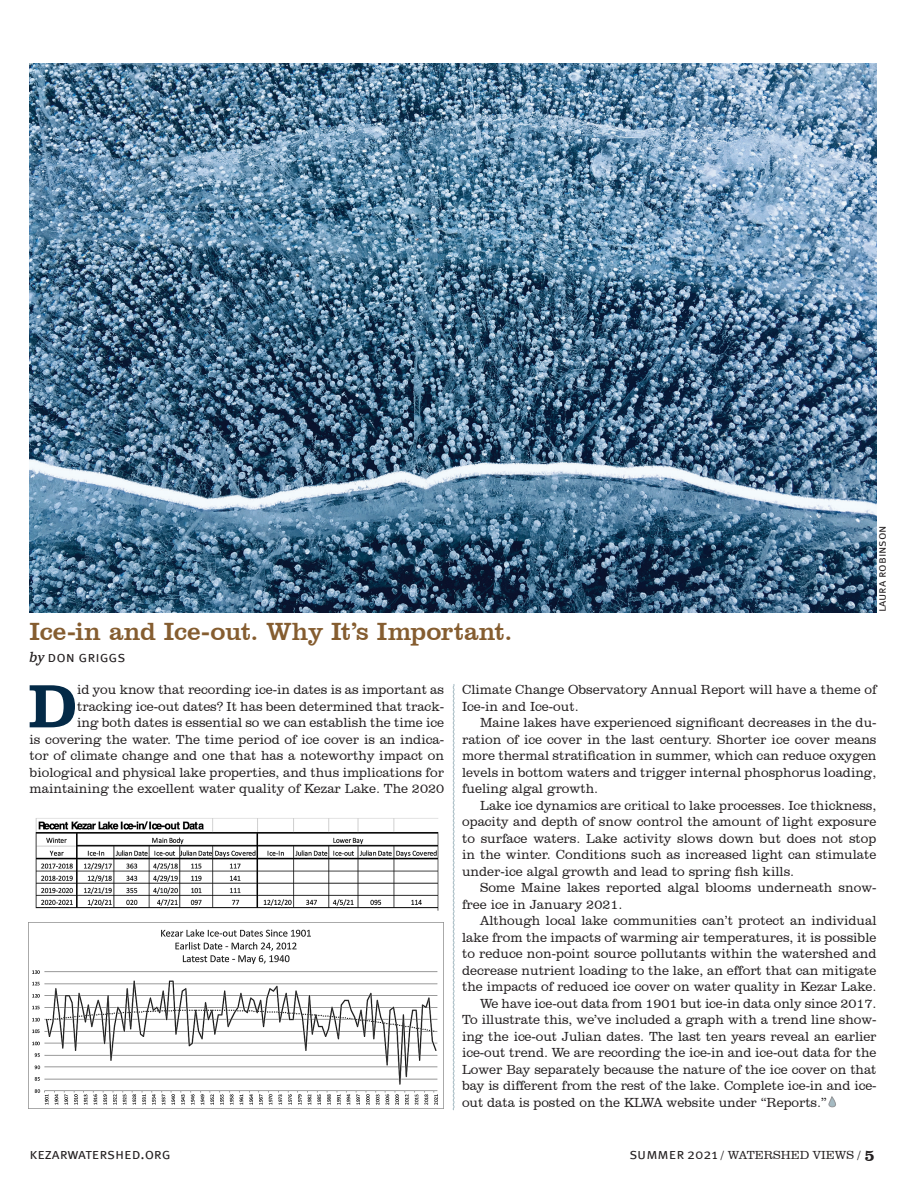
<style>
.page{position:relative;width:916px;height:1190px;background:#fff}
.page>*{position:absolute;margin:0;border:0;box-sizing:border-box;transform-origin:0 0}
.t1{font:800 62.7px "Clarendon BT";color:#042a47}
.t2{font:25.5px "Clarendon BT";letter-spacing:-.005em;color:#855d30}
.t3{font:15px "Meta Sc Offc Norm";letter-spacing:-.005em;color:#231f20}
.t4{font:300 13.5px/16.5px "Clarendon BT";color:#231f20}
.t5{font:300 12px "Clarendon BT";color:#231f20}
.t6{font:12px "Meta Sc Offc Norm";color:#231f20}
.s1{font-family:"Clarendon Text Pro";font-style:italic;font-size:13.5px}
.s2{font-family:"Meta Sc Offc Norm";font-weight:400;font-size:15px}
.s3{font-family:"Meta Sc Offc Norm";font-weight:400;font-size:14.7px}
.s4{font-weight:800;font-size:16.5px}
</style>
<div class="page">
<svg style="left:828px;top:1097px;width:7px;height:11px"></svg>
<img style="left:28px;top:922px;width:415px;height:186px">
<img style="left:35px;top:818px;width:404px;height:93px">
<img style="left:30px;top:63px;width:846px;height:549px">
<svg style="left:452px;top:684px;width:2px;height:427px"></svg>
<p class="t6" style="left:874px;top:612px;width:88px;rotate:-90deg">laura robinson</p>
<h2 class="t2" style="left:30px;top:616px;width:484px">Ice-in and Ice-out. Why It’s Important.</h2>
<p class="t3" style="left:30px;top:648px;width:97px"><span class="s1">by</span> don griggs</p>
<h1 class="t1" style="left:29px;top:667px;width:51px">D</h1>
<p class="t4" style="left:30px;top:681px;width:416px;text-align:right">id you know that recording ice-in dates is as important as tracking ice-out dates? It has been determined that track-<br>ing both dates is essential so we can establish the time ice<br>is covering the water. The time period of ice cover is an indica&shy;tor of climate change and one that has a noteworthy impact on biological and physical lake properties, and thus implications for maintaining the excellent water quality of Kezar Lake. The 2020</p>
<p class="t4" style="left:462px;top:681px;width:416px">Climate Change Observatory Annual Report will have a theme of<br>Ice-in and Ice-out.</p>
<p class="t4" style="left:462px;top:714px;width:416px;text-align:justify;text-indent:18px">Maine lakes have experienced significant decreases in the du&shy;ration of ice cover in the last century. Shorter ice cover means more thermal stratification in summer, which can reduce oxygen levels in bottom waters and trigger internal phosphorus loading, fueling algal growth.</p>
<p class="t4" style="left:462px;top:797px;width:416px;text-align:justify;text-indent:18px">Lake ice dynamics are critical to lake processes. Ice thickness, opacity and depth of snow control the amount of light exposure to surface waters. Lake activity slows down but does not stop in the winter. Conditions such as increased light can stimulate under-ice algal growth and lead to spring fish kills.</p>
<p class="t4" style="left:462px;top:879px;width:416px;text-indent:18px">Some Maine lakes reported algal blooms underneath snow&shy;free ice in January 2021.</p>
<p class="t4" style="left:480px;top:912px;width:398px">Although local lake communities can’t protect an individual</p>
<p class="t4" style="left:462px;top:929px;width:416px">lake from the impacts of warming air temperatures, it is possible</p>
<p class="t4" style="left:462px;top:945px;width:416px">to reduce non-point source pollutants within the watershed and</p>
<p class="t4" style="left:462px;top:962px;width:415px">decrease nutrient loading to the lake, an effort that can mitigate</p>
<p class="t4" style="left:462px;top:978px;width:416px">the impacts of reduced ice cover on water quality in Kezar Lake.</p>
<p class="t4" style="left:480px;top:995px;width:398px">We have ice-out data from 1901 but ice-in data only since 2017.</p>
<p class="t4" style="left:462px;top:1011px;width:415px">To illustrate this, we’ve included a graph with a trend line show-</p>
<p class="t4" style="left:462px;top:1028px;width:416px">ing the ice-out Julian dates. The last ten years reveal an earlier</p>
<p class="t4" style="left:462px;top:1044px;width:415px">ice-out trend. We are recording the ice-in and ice-out data for the</p>
<p class="t4" style="left:462px;top:1061px;width:416px">Lower Bay separately because the nature of the ice cover on that</p>
<p class="t4" style="left:462px;top:1077px;width:416px">bay is different from the rest of the lake. Complete ice-in and ice-</p>
<p class="t4" style="left:462px;top:1094px;width:366px">out data is posted on the KLWA website under “Reports.”</p>
<p class="t3" style="left:30px;top:1145px;width:143px">kezarwatershed.org</p>
<p class="t5" style="left:629px;top:1148px;width:247px"><span class="s2">summer</span> <span class="s3">2021</span> / WATERSHED VIEWS / <span class="s4">5</span></p>
</div>
